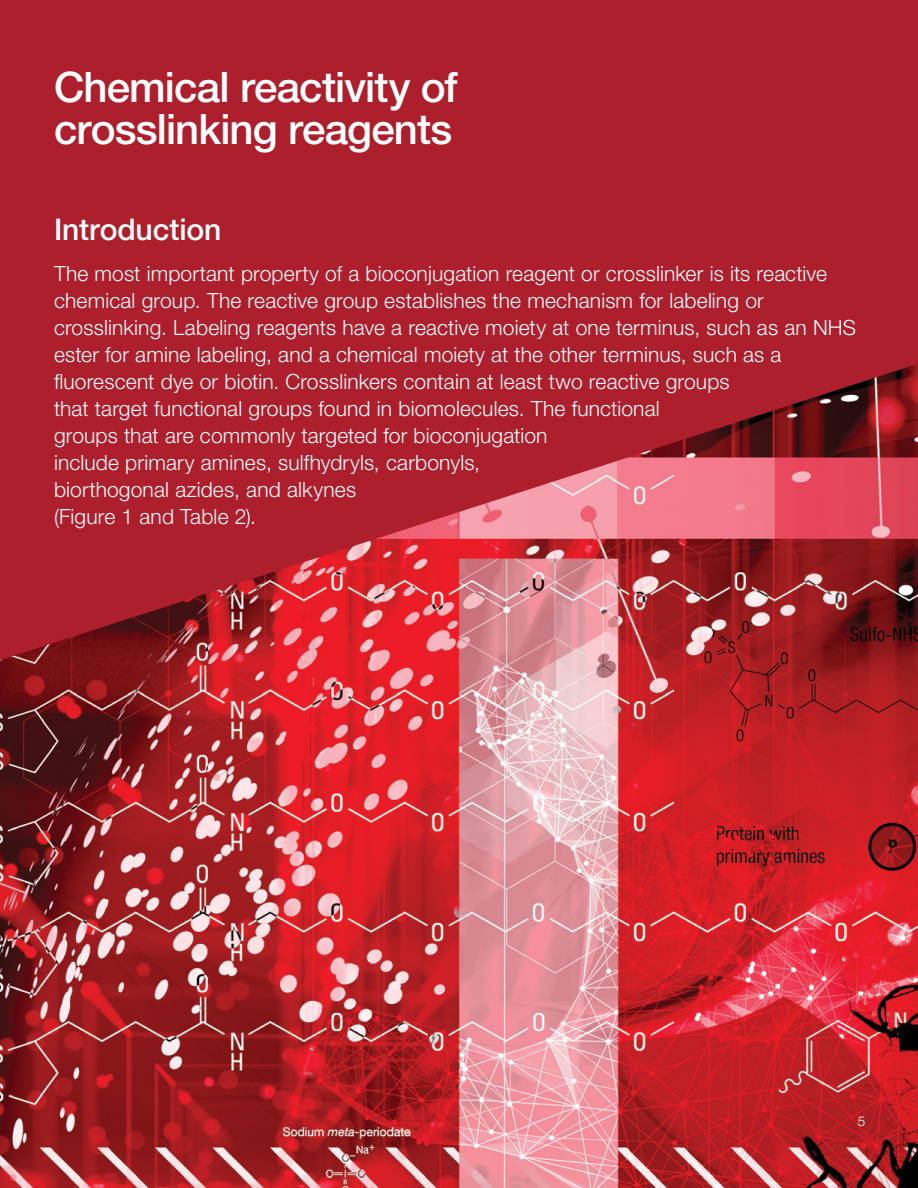
<style>
.page{position:relative;width:918px;height:1188px;background:#ad1f2d}
.page>*{position:absolute;margin:0;border:0;box-sizing:border-box;transform-origin:0 0}
.t1{font:500 42px/42px "Helvetica Neue LTW1 G";letter-spacing:-.02em;color:#fff}
.t2{font:500 30px "Helvetica Neue LTW1 G";letter-spacing:-.005em;color:#fff}
.t3{font:300 21px/27px "Helvetica Neue LTW1 G";letter-spacing:.01em;color:#fff}
.t4{font:300 13.5px "Helvetica Neue LTW1 G";color:#fff}
</style>
<div class="page">
<img style="left:0;top:364px;width:918px;height:824px">
<h1 class="t1" style="left:54px;top:66px;width:405px">Chemical reactivity of crosslinking reagents</h1>
<h2 class="t2" style="left:54px;top:212px;width:169px">Introduction</h2>
<p class="t3" style="left:54px;top:260px;width:804px">The most important property of a bioconjugation reagent or crosslinker is its reactive chemical group. The reactive group establishes the mechanism for labeling or crosslinking. Labeling reagents have a reactive moiety at one terminus, such as an NHS ester for amine labeling, and a chemical moiety at the other terminus, such as a fluorescent dye or biotin. Crosslinkers contain at least two reactive groups<br>that target functional groups found in biomolecules. The functional<br>groups that are commonly targeted for bioconjugation<br>include primary amines, sulfhydryls, carbonyls,<br>biorthogonal azides, and alkynes<br>(Figure 1 and Table 2).</p>
<p class="t4" style="left:858px;top:1113px;width:9px">5</p>
</div>
